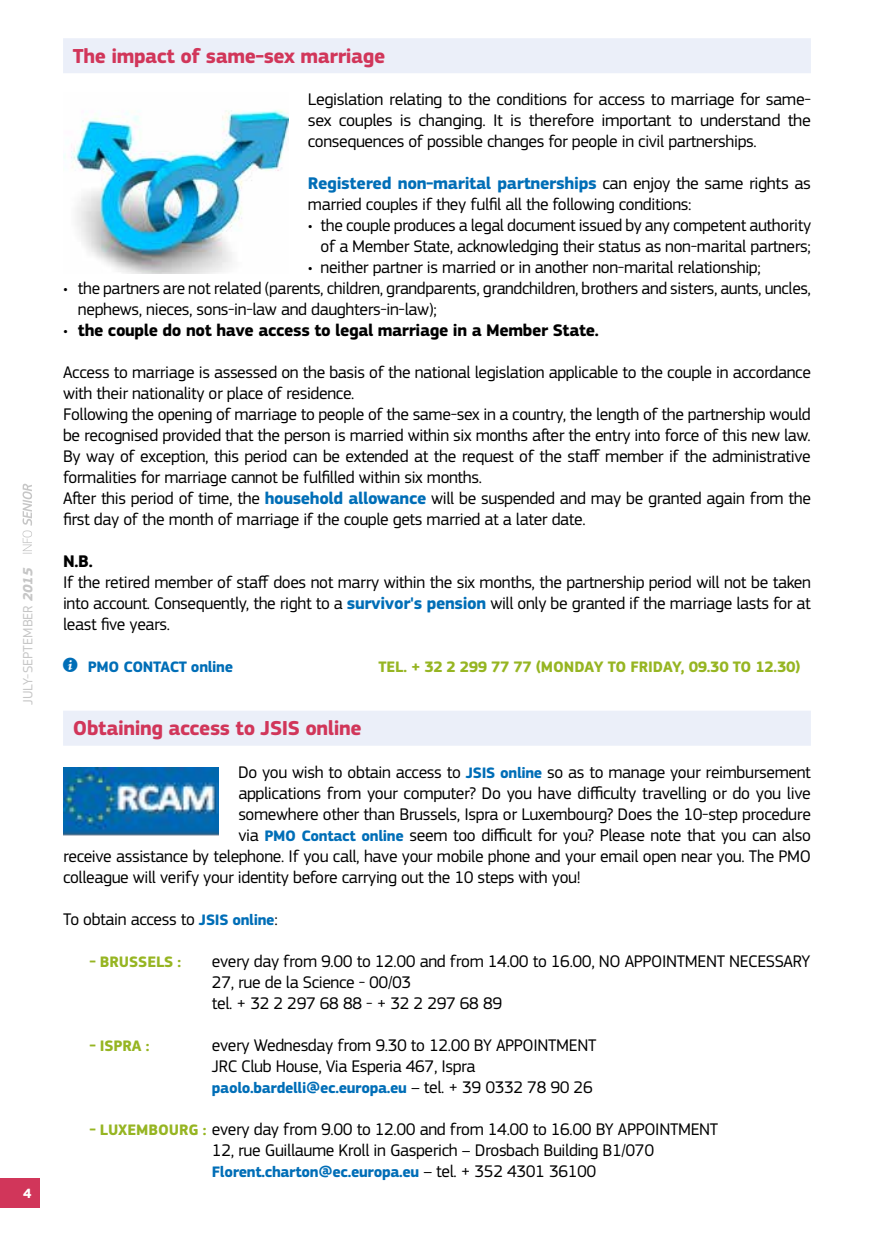
<style>
.page{position:relative;width:874px;height:1241px;background:#fff}
.page>*{position:absolute;margin:0;border:0;box-sizing:border-box;transform-origin:0 0}
.t1{font:700 21px "EC Square Sans Pro";letter-spacing:-.02em;color:#d1365a}
.t2{font:17.5px/21px "EC Square Sans Pro";letter-spacing:-.02em;color:#000}
.t3{font:700 17.5px "EC Square Sans Pro";letter-spacing:-.02em;color:#000}
.t4{font:700 15.75px "EC Square Sans Pro";letter-spacing:-.02em;color:#006eb7}
.t5{font:700 15.75px "EC Square Sans Pro";letter-spacing:-.025em;color:#96b522}
.t6{font:700 15.75px "EC Square Sans Pro";letter-spacing:-.005em;color:#96b522}
.t7{font:14px "EC Square Sans Pro";color:#c6c6c6}
.t8{font:700 14px "EC Square Sans Pro";color:#fff}
.s1{font-weight:700;font-style:italic}
.s2{font-weight:700;color:#006eb7}
.s3{font-weight:400}
.s4{font-family:"s Tmedia";font-weight:400;font-size:17.5px}
.s5{font-weight:700;font-size:15.75px;color:#006eb7}
.s6{font-weight:400;font-size:17.5px;color:#000}
.s7{font-weight:700;font-size:15.75px;color:#96b522}
</style>
<div class="page">
<div style="left:0;top:1177px;width:40px;height:30px;background:#d1365a"></div>
<svg style="left:23px;top:483px;width:9px;height:70px"></svg>
<div style="left:63px;top:38px;width:747px;height:35px;background:#ebeff9"></div>
<div style="left:63px;top:710px;width:747px;height:35px;background:#ebeff9"></div>
<img style="left:63px;top:767px;width:155px;height:69px">
<img style="left:63px;top:110px;width:225px;height:163px">
<p class="t7" style="left:20px;top:705px;width:139px;rotate:-90deg">JULY-SEPTEMBER <span class="s1">2015</span></p>
<p class="t8" style="left:23px;top:1184px;width:10px">4</p>
<p class="t1" style="left:73px;top:44px;width:313px">The impact of same-sex marriage</p>
<p class="t2" style="left:308px;top:89px;width:504px;text-align:justify">Legislation relating to the conditions for access to marriage for same&shy;sex couples is changing. It is therefore important to understand the consequences of possible changes for people in civil partnerships.</p>
<p class="t2" style="left:308px;top:173px;width:504px"><span class="s2">Registered non-marital partnerships</span> can enjoy the same rights as married couples if they fulfil all the following conditions:</p>
<p class="t2" style="left:308px;top:215px;width:504px;text-align:right">• the couple produces a legal document issued by any competent authority of a Member State, acknowledging their status as non-marital partners;</p>
<p class="t2" style="left:308px;top:257px;width:454px">• neither partner is married or in another non-marital relationship;</p>
<p class="t2" style="left:78px;top:278px;width:734px;text-indent:-15px">• the partners are not related (parents, children, grandparents, grandchildren, brothers and sisters, aunts, uncles, nephews, nieces, sons-in-law and daughters-in-law);</p>
<p class="t3" style="left:63px;top:320px;width:537px"><span class="s3">•</span> the couple do not have access to legal marriage in a Member State.</p>
<p class="t2" style="left:63px;top:362px;width:749px">Access to marriage is assessed on the basis of the national legislation applicable to the couple in accordance with their nationality or place of residence.<br>Following the opening of marriage to people of the same-sex in a country, the length of the partnership would be recognised provided that the person is married within six months after the entry into force of this new law.<br>By way of exception, this period can be extended at the request of the staff member if the administrative formalities for marriage cannot be fulfilled within six months.<br>After this period of time, the <span class="s2">household allowance</span> will be suspended and may be granted again from the first day of the month of marriage if the couple gets married at a later date.</p>
<p class="t3" style="left:63px;top:551px;width:31px">N.B.</p>
<p class="t2" style="left:63px;top:572px;width:749px;text-align:justify">If the retired member of staff does not marry within the six months, the partnership period will not be taken into account. Consequently, the right to a <span class="s2">survivor's pension</span> will only be granted if the marriage lasts for at least five years.</p>
<p class="t4" style="left:63px;top:657px;width:171px"><span class="s4">i</span> PMO CONTACT online</p>
<p class="t5" style="left:378px;top:657px;width:423px">TEL. + 32 2 299 77 77 (MONDAY TO FRIDAY, 09.30 TO 12.30)</p>
<p class="t1" style="left:73px;top:716px;width:290px">Obtaining access to JSIS online</p>
<p class="t2" style="left:238px;top:761px;width:574px">Do you wish to obtain access to <span class="s5">JSIS online</span> so as to manage your reimbursement</p>
<p class="t2" style="left:238px;top:782px;width:573px">applications from your computer? Do you have difficulty travelling or do you live</p>
<p class="t2" style="left:238px;top:803px;width:573px">somewhere other than Brussels, Ispra or Luxembourg? Does the 10-step procedure</p>
<p class="t2" style="left:238px;top:824px;width:574px">via <span class="s5">PMO Contact online</span> seem too difficult for you? Please note that you can also</p>
<p class="t2" style="left:63px;top:845px;width:749px">receive assistance by telephone. If you call, have your mobile phone and your email open near you. The PMO</p>
<p class="t2" style="left:63px;top:866px;width:519px">colleague will verify your identity before carrying out the 10 steps with you!</p>
<p class="t2" style="left:63px;top:908px;width:216px">To obtain access to <span class="s5">JSIS online</span>:</p>
<p class="t6" style="left:89px;top:951px;width:93px">- BRUSSELS :</p>
<p class="t2" style="left:212px;top:950px;width:599px">every day from 9.00 to 12.00 and from 14.00 to 16.00, NO APPOINTMENT NECESSARY<br>27, rue de la Science - 00/03<br>tel. + 32 2 297 68 88 - + 32 2 297 68 89</p>
<p class="t6" style="left:89px;top:1035px;width:62px">- ISPRA :</p>
<p class="t2" style="left:212px;top:1034px;width:386px">every Wednesday from 9.30 to 12.00 BY APPOINTMENT<br>JRC Club House, Via Esperia 467, Ispra</p>
<p class="t4" style="left:212px;top:1077px;width:382px">paolo.bardelli@ec.europa.eu <span class="s6">– tel. + 39 0332 78 90 26</span></p>
<p class="t2" style="left:212px;top:1118px;width:507px;text-indent:-122px"><span class="s7">- LUXEMBOURG :</span> every day from 9.00 to 12.00 and from 14.00 to 16.00 BY APPOINTMENT<br>12, rue Guillaume Kroll in Gasperich – Drosbach Building B1/070</p>
<p class="t4" style="left:212px;top:1161px;width:385px">Florent.charton@ec.europa.eu <span class="s6">– tel. + 352 4301 36100</span></p>
</div>
